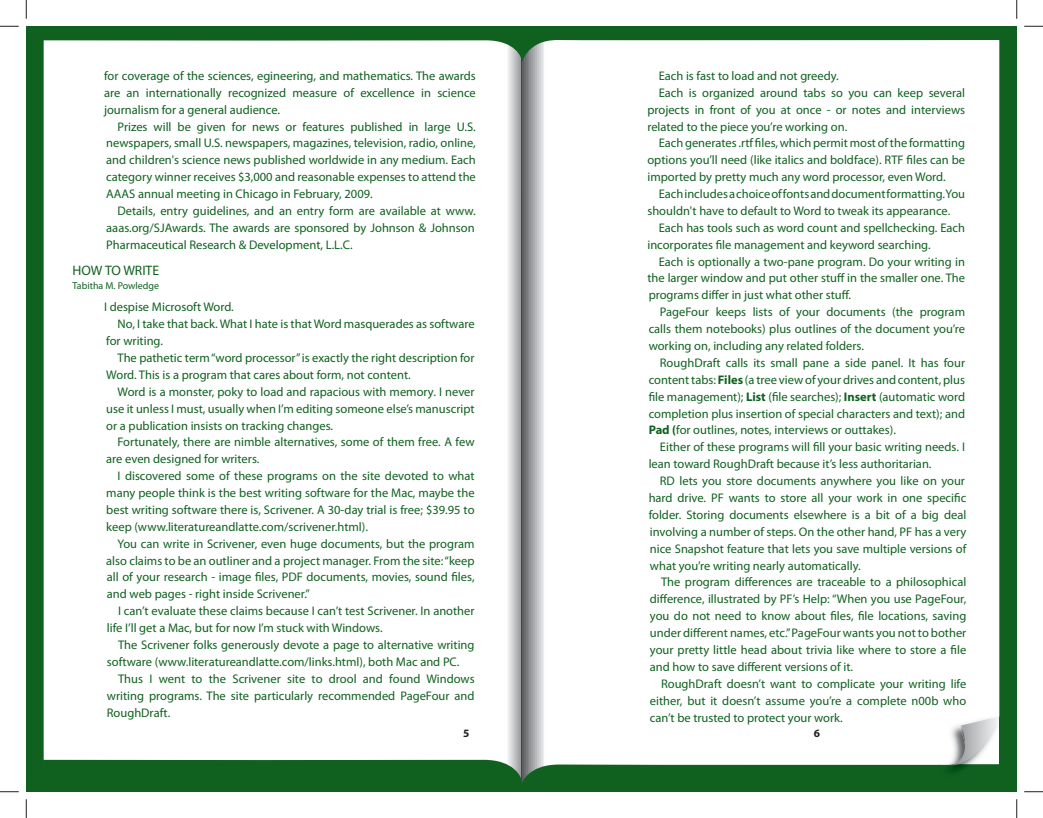
<style>
.page{position:relative;width:1043px;height:818px;background:#fff}
.page>*{position:absolute;margin:0;border:0;box-sizing:border-box;transform-origin:0 0}
.t1{font:13.75px "Myriad Pro";color:#106120}
.t2{font:12.5px/16.9px "Myriad Pro";color:#106120;text-align:justify}
.t3{font:700 11.25px "Myriad Pro";color:#231f20}
.t4{font:10px "Myriad Pro";color:#106120}
.s1{font-weight:700}
</style>
<div class="page">
<div style="left:26px;top:26px;width:495px;height:765px;background:#106120"></div>
<div style="left:42px;top:40px;width:479px;height:738px;background:#fff"></div>
<div style="left:521px;top:26px;width:495px;height:765px;background:#106120"></div>
<svg style="left:521px;top:40px;width:478px;height:743px;background:#f4f6f5"></svg>
<img style="left:939px;top:764px;width:60px;height:13px">
<img style="left:939px;top:716px;width:10px;height:48px">
<svg style="left:949px;top:716px;width:50px;height:49px;background:#d4d6d6"></svg>
<svg style="left:0;top:25px;width:19px;height:2px"></svg>
<svg style="left:1024px;top:25px;width:18px;height:2px"></svg>
<svg style="left:0;top:791px;width:19px;height:1px"></svg>
<svg style="left:1024px;top:791px;width:18px;height:1px"></svg>
<svg style="left:25px;top:0;width:2px;height:19px"></svg>
<svg style="left:25px;top:799px;width:2px;height:19px"></svg>
<svg style="left:1016px;top:0;width:1px;height:19px"></svg>
<svg style="left:1016px;top:799px;width:1px;height:19px"></svg>
<p class="t2" style="left:104px;top:68px;width:373px">for coverage of the sciences, egineering, and mathematics. The awards are an internationally recognized measure of excellence in science journalism for a general audience.</p>
<p class="t2" style="left:106px;top:119px;width:371px;text-indent:11px">Prizes will be given for news or features published in large U.S. newspapers, small U.S. newspapers, magazines, television, radio, online, and children's science news published worldwide in any medium. Each category winner receives $3,000 and reasonable expenses to attend the AAAS annual meeting in Chicago in February, 2009.</p>
<p class="t2" style="left:106px;top:203px;width:371px;text-indent:11px">Details, entry guidelines, and an entry form are available at www. aaas.org/SJAwards. The awards are sponsored by Johnson &amp; Johnson Pharmaceutical Research &amp; Development, L.L.C.</p>
<p class="t1" style="left:72px;top:265px;width:88px">HOW TO WRITE</p>
<p class="t4" style="left:72px;top:282px;width:88px">Tabitha M. Powledge</p>
<p class="t2" style="left:104px;top:300px;width:131px">I despise Microsoft Word.</p>
<p class="t2" style="left:118px;top:317px;width:358px">No, I take that back. What I hate is that Word masquerades as software</p>
<p class="t2" style="left:106px;top:333px;width:58px">for writing.</p>
<p class="t2" style="left:118px;top:350px;width:358px">The pathetic term “word processor” is exactly the right description for</p>
<p class="t2" style="left:106px;top:367px;width:306px">Word. This is a program that cares about form, not content.</p>
<p class="t2" style="left:118px;top:384px;width:358px">Word is a monster, poky to load and rapacious with memory. I never</p>
<p class="t2" style="left:106px;top:401px;width:370px">use it unless I must, usually when I’m editing someone else’s manuscript</p>
<p class="t2" style="left:106px;top:418px;width:228px">or a publication insists on tracking changes.</p>
<p class="t2" style="left:118px;top:435px;width:358px">Fortunately, there are nimble alternatives, some of them free. A few</p>
<p class="t2" style="left:106px;top:452px;width:155px">are even designed for writers.</p>
<p class="t2" style="left:118px;top:468px;width:358px">I discovered some of these programs on the site devoted to what</p>
<p class="t2" style="left:106px;top:485px;width:370px">many people think is the best writing software for the Mac, maybe the</p>
<p class="t2" style="left:106px;top:502px;width:370px">best writing software there is, Scrivener. A 30-day trial is free; $39.95 to</p>
<p class="t2" style="left:106px;top:519px;width:263px">keep (www.literatureandlatte.com/scrivener.html).</p>
<p class="t2" style="left:118px;top:536px;width:358px">You can write in Scrivener, even huge documents, but the program</p>
<p class="t2" style="left:106px;top:553px;width:370px">also claims to be an outliner and a project manager. From the site: “keep</p>
<p class="t2" style="left:107px;top:570px;width:369px">all of your research - image files, PDF documents, movies, sound files,</p>
<p class="t2" style="left:107px;top:587px;width:204px">and web pages - right inside Scrivener.”</p>
<p class="t2" style="left:118px;top:603px;width:358px">I can’t evaluate these claims because I can’t test Scrivener. In another</p>
<p class="t2" style="left:107px;top:620px;width:277px">life I’ll get a Mac, but for now I’m stuck with Windows.</p>
<p class="t2" style="left:118px;top:637px;width:358px">The Scrivener folks generously devote a page to alternative writing</p>
<p class="t2" style="left:107px;top:654px;width:354px">software (www.literatureandlatte.com/links.html), both Mac and PC.</p>
<p class="t2" style="left:118px;top:671px;width:358px">Thus I went to the Scrivener site to drool and found Windows</p>
<p class="t2" style="left:107px;top:688px;width:369px">writing programs. The site particularly recommended PageFour and</p>
<p class="t2" style="left:107px;top:705px;width:65px">RoughDraft.</p>
<p class="t2" style="left:658px;top:68px;width:182px">Each is fast to load and not greedy.</p>
<p class="t2" style="left:658px;top:85px;width:308px">Each is organized around tabs so you can keep several</p>
<p class="t2" style="left:647px;top:102px;width:319px">projects in front of you at once - or notes and interviews</p>
<p class="t2" style="left:647px;top:119px;width:201px">related to the piece you’re working on.</p>
<p class="t2" style="left:658px;top:136px;width:308px">Each generates .rtf files, which permit most of the formatting</p>
<p class="t2" style="left:647px;top:153px;width:319px">options you’ll need (like italics and boldface). RTF files can be</p>
<p class="t2" style="left:647px;top:170px;width:300px">imported by pretty much any word processor, even Word.</p>
<p class="t2" style="left:658px;top:187px;width:308px">Each includes a choice of fonts and document formatting. You</p>
<p class="t2" style="left:647px;top:203px;width:304px">shouldn't have to default to Word to tweak its appearance.</p>
<p class="t2" style="left:658px;top:220px;width:308px">Each has tools such as word count and spellchecking. Each</p>
<p class="t2" style="left:647px;top:237px;width:285px">incorporates file management and keyword searching.</p>
<p class="t2" style="left:658px;top:254px;width:308px">Each is optionally a two-pane program. Do your writing in</p>
<p class="t2" style="left:647px;top:271px;width:319px">the larger window and put other stuff in the smaller one. The</p>
<p class="t2" style="left:648px;top:288px;width:204px">programs differ in just what other stuff.</p>
<p class="t2" style="left:660px;top:305px;width:307px">PageFour keeps lists of your documents (the program</p>
<p class="t2" style="left:648px;top:322px;width:318px">calls them notebooks) plus outlines of the document you’re</p>
<p class="t2" style="left:648px;top:338px;width:217px">working on, including any related folders.</p>
<p class="t2" style="left:660px;top:355px;width:307px">RoughDraft calls its small pane a side panel. It has four</p>
<p class="t2" style="left:648px;top:372px;width:318px">content tabs: <span class="s1">Files</span> (a tree view of your drives and content, plus</p>
<p class="t2" style="left:648px;top:389px;width:318px">file management); <span class="s1">List</span> (file searches); <span class="s1">Insert</span> (automatic word</p>
<p class="t2" style="left:648px;top:406px;width:318px">completion plus insertion of special characters and text); and</p>
<p class="t2" style="left:648px;top:423px;width:249px"><span class="s1">Pad (</span>for outlines, notes, interviews or outtakes).</p>
<p class="t2" style="left:660px;top:440px;width:306px">Either of these programs will fill your basic writing needs. I</p>
<p class="t2" style="left:648px;top:457px;width:284px">lean toward RoughDraft because it’s less authoritarian.</p>
<p class="t2" style="left:660px;top:473px;width:307px">RD lets you store documents anywhere you like on your</p>
<p class="t2" style="left:648px;top:490px;width:319px">hard drive. PF wants to store all your work in one specific</p>
<p class="t2" style="left:648px;top:507px;width:319px">folder. Storing documents elsewhere is a bit of a big deal</p>
<p class="t2" style="left:650px;top:524px;width:318px">involving a number of steps. On the other hand, PF has a very</p>
<p class="t2" style="left:650px;top:541px;width:318px">nice Snapshot feature that lets you save multiple versions of</p>
<p class="t2" style="left:650px;top:558px;width:212px">what you’re writing nearly automatically.</p>
<p class="t2" style="left:661px;top:575px;width:307px">The program differences are traceable to a philosophical</p>
<p class="t2" style="left:650px;top:592px;width:318px">difference, illustrated by PF’s Help: “When you use PageFour,</p>
<p class="t2" style="left:650px;top:608px;width:318px">you do not need to know about files, file locations, saving</p>
<p class="t2" style="left:650px;top:625px;width:318px">under different names, etc.” PageFour wants you not to bother</p>
<p class="t2" style="left:650px;top:642px;width:318px">your pretty little head about trivia like where to store a file</p>
<p class="t2" style="left:650px;top:659px;width:205px">and how to save different versions of it.</p>
<p class="t2" style="left:661px;top:676px;width:307px">RoughDraft doesn’t want to complicate your writing life</p>
<p class="t2" style="left:650px;top:693px;width:318px">either, but it doesn’t assume you’re a complete n00b who</p>
<p class="t2" style="left:650px;top:710px;width:194px">can’t be trusted to protect your work.</p>
<p class="t3" style="left:463px;top:729px;width:8px">5</p>
<p class="t3" style="left:814px;top:729px;width:8px">6</p>
</div>
